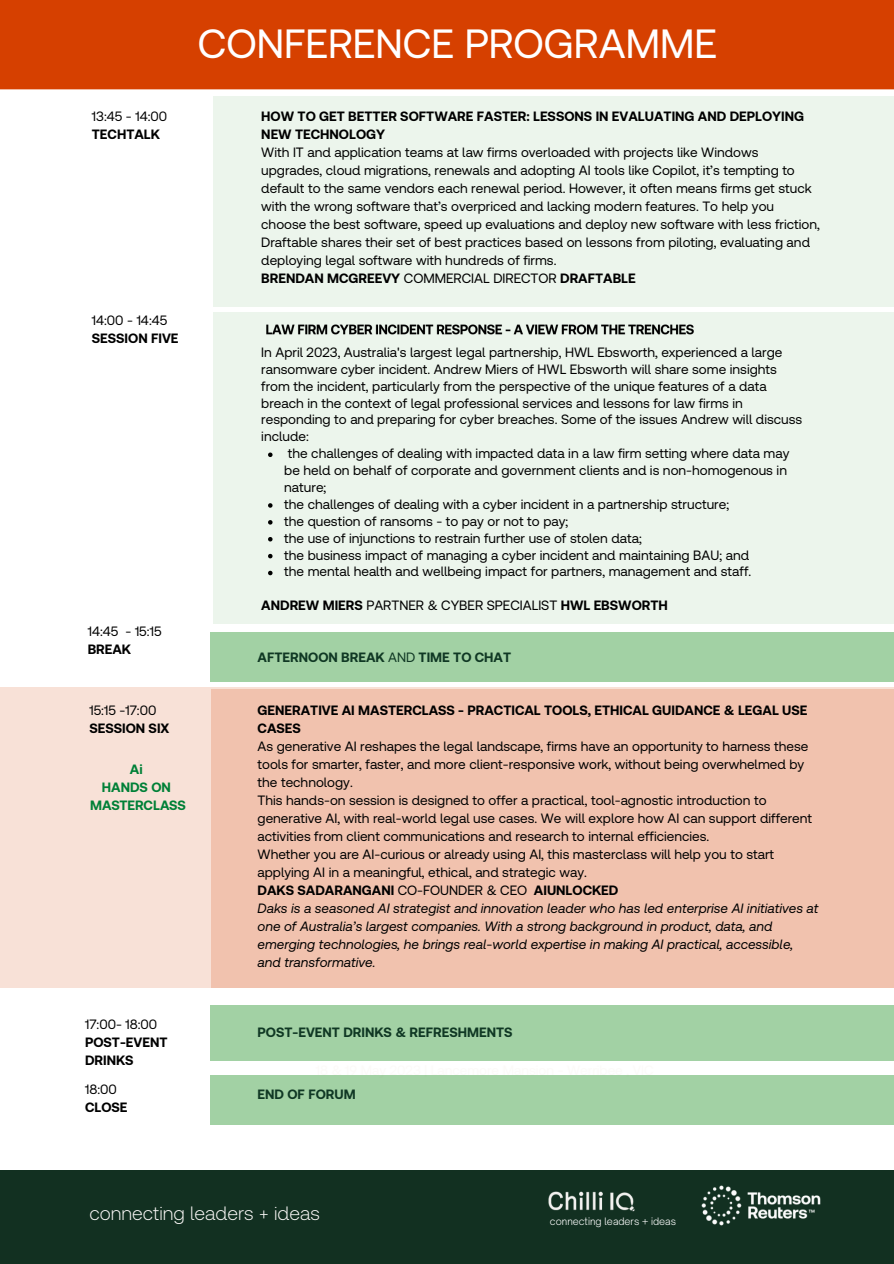
<style>
.page{position:relative;width:894px;height:1264px;background:#fff}
.page>*{position:absolute;margin:0;border:0;box-sizing:border-box;transform-origin:0 0}
.t1{font:40.8px "Clario";color:#fff}
.t2{font:300 19.35px "Clario";color:#fcfaf8}
.t3{font:13.5px/18px "Clario";color:#000}
.t4{font:700 13.5px/18px "Clario";color:#000}
.t5{font:italic 13.5px/18px "Clario";color:#000}
.t6{font:700 13.5px "Clario";color:#103824}
.t7{font:700 13.5px/18px "Clario";color:#008037;text-align:center}
.t8{font:300 9.75px "Open Sauce One";color:#fff}
.s1{font-weight:700}
.s2{font-weight:400}
</style>
<div class="page">
<div style="left:213px;top:312px;width:680px;height:312px;background:#ecf5ec"></div>
<img style="left:266px;top:324px;width:428px;height:11px">
<svg style="left:268px;top:452px;width:4px;height:5px"></svg>
<svg style="left:268px;top:503px;width:4px;height:4px"></svg>
<svg style="left:268px;top:520px;width:4px;height:4px"></svg>
<svg style="left:268px;top:537px;width:4px;height:4px"></svg>
<svg style="left:268px;top:554px;width:4px;height:4px"></svg>
<svg style="left:268px;top:570px;width:4px;height:5px"></svg>
<div style="left:0;top:0;width:893px;height:89px;background:#d64000"></div>
<div style="left:0;top:687px;width:893px;height:301px;background:#f8e1d7"></div>
<div style="left:211px;top:689px;width:682px;height:299px;background:#f1c2ae"></div>
<div style="left:211px;top:632px;width:682px;height:49px;background:#a2d1a4"></div>
<div style="left:211px;top:1005px;width:682px;height:55px;background:#a2d1a4"></div>
<div style="left:211px;top:1075px;width:682px;height:49px;background:#a2d1a4"></div>
<div style="left:0;top:1170px;width:893px;height:93px;background:#123021"></div>
<div style="left:213px;top:97px;width:680px;height:210px;background:#ecf5ec"></div>
<p class="t1" style="left:198px;top:20px;width:520px">CONFERENCE PROGRAMME</p>
<p class="t3" style="left:92px;top:107px;width:77px">13:45 - 14:00<br><span class="s1">TECHTALK</span></p>
<h4 class="t4" style="left:261px;top:107px;width:544px">HOW TO GET BETTER SOFTWARE FASTER: LESSONS IN EVALUATING AND DEPLOYING<br>NEW TECHNOLOGY</h4>
<h5 class="t3" style="left:261px;top:143px;width:560px">With IT and application teams at law firms overloaded with projects like Windows upgrades, cloud migrations, renewals and adopting AI tools like Copilot, it’s tempting to default to the same vendors each renewal period. However, it often means firms get stuck with the wrong software that’s overpriced and lacking modern features. To help you choose the best software, speed up evaluations and deploy new software with less friction, Draftable shares their set of best practices based on lessons from piloting, evaluating and deploying legal software with hundreds of firms.</h5>
<h4 class="t4" style="left:261px;top:269px;width:376px">BRENDAN MCGREEVY <span class="s2">COMMERCIAL DIRECTOR</span> DRAFTABLE</h4>
<p class="t3" style="left:92px;top:311px;width:88px">14:00 - 14:45<br><span class="s1">SESSION FIVE</span></p>
<h4 class="t3" style="left:88px;top:622px;width:75px">14:45 - 15:15<br><span class="s1">BREAK</span></h4>
<p class="t3" style="left:89px;top:701px;width:81px">15:15 -17:00<br><span class="s1">SESSION SIX</span></p>
<p class="t7" style="left:90px;top:760px;width:97px">Ai<br>HANDS ON<br>MASTERCLASS</p>
<h1 class="t3" style="left:261px;top:343px;width:542px;line-height:17px">In April 2023, Australia's largest legal partnership, HWL Ebsworth, experienced a large ransomware cyber incident. Andrew Miers of HWL Ebsworth will share some insights from the incident, particularly from the perspective of the unique features of a data breach in the context of legal professional services and lessons for law firms in responding to and preparing for cyber breaches. Some of the issues Andrew will discuss include:</h1>
<p class="t3" style="left:284px;top:445px;width:506px;line-height:17px">the challenges of dealing with impacted data in a law firm setting where data may be held on behalf of corporate and government clients and is non-homogenous in nature;</p>
<p class="t3" style="left:284px;top:495px;width:446px">the challenges of dealing with a cyber incident in a partnership structure;</p>
<p class="t3" style="left:284px;top:512px;width:285px">the question of ransoms - to pay or not to pay;</p>
<p class="t3" style="left:284px;top:529px;width:359px">the use of injunctions to restrain further use of stolen data;</p>
<h4 class="t3" style="left:284px;top:546px;width:466px">the business impact of managing a cyber incident and maintaining BAU; and</h4>
<h4 class="t3" style="left:284px;top:562px;width:468px">the mental health and wellbeing impact for partners, management and staff.</h4>
<p class="t3" style="left:261px;top:596px;width:408px"><span class="s1">ANDREW MIERS</span> PARTNER &amp; CYBER SPECIALIST <span class="s1">HWL EBSWORTH</span></p>
<p class="t6" style="left:257px;top:649px;width:255px">AFTERNOON BREAK <span class="s2">AND</span> TIME TO CHAT</p>
<p class="t4" style="left:257px;top:701px;width:551px">GENERATIVE AI MASTERCLASS - PRACTICAL TOOLS, ETHICAL GUIDANCE &amp; LEGAL USE<br>CASES</p>
<p class="t3" style="left:257px;top:737px;width:552px">As generative AI reshapes the legal landscape, firms have an opportunity to harness these tools for smarter, faster, and more client-responsive work, without being overwhelmed by</p>
<p class="t3" style="left:257px;top:773px;width:556px">the technology.<br>This hands-on session is designed to offer a practical, tool-agnostic introduction to generative AI, with real-world legal use cases. We will explore how AI can support different</p>
<h4 class="t3" style="left:257px;top:827px;width:518px">activities from client communications and research to internal efficiencies.<br>Whether you are AI-curious or already using AI, this masterclass will help you to start applying AI in a meaningful, ethical, and strategic way.</h4>
<h4 class="t4" style="left:257px;top:881px;width:362px">DAKS SADARANGANI <span class="s2">CO-FOUNDER &amp; CEO</span> AIUNLOCKED</h4>
<p class="t5" style="left:257px;top:899px;width:562px">Daks is a seasoned AI strategist and innovation leader who has led enterprise AI initiatives at one of Australia’s largest companies. With a strong background in product, data, and emerging technologies, he brings real-world expertise in making AI practical, accessible, and transformative.</p>
<p class="t4" style="left:85px;top:1015px;width:84px"><span class="s2">17:00- 18:00<br></span>POST-EVENT<br>DRINKS</p>
<p class="t6" style="left:257px;top:1024px;width:256px">POST-EVENT DRINKS &amp; REFRESHMENTS</p>
<p class="t3" style="left:85px;top:1080px;width:33px">18:00</p>
<p class="t6" style="left:257px;top:1086px;width:100px">END OF FORUM</p>
<p class="t4" style="left:85px;top:1098px;width:44px">CLOSE</p>
<h2 class="t2" style="left:89px;top:1201px;width:232px">connecting leaders + ideas</h2>
<p class="t8" style="left:550px;top:1214px;width:127px">connecting leaders + ideas</p>
</div>
